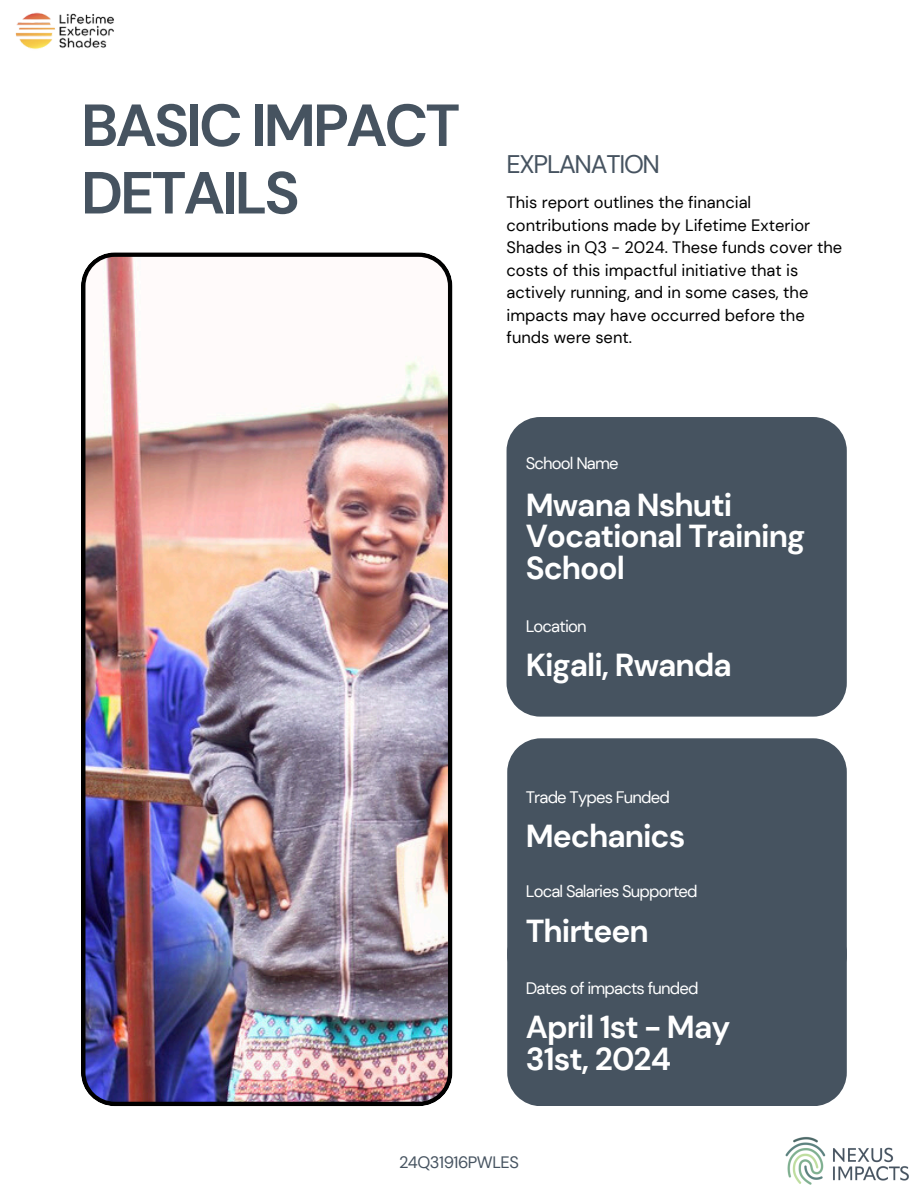
<style>
.page{position:relative;width:918px;height:1188px;background:#fff}
.page>*{position:absolute;margin:0;border:0;box-sizing:border-box;transform-origin:0 0}
.t1{font:700 59.25px/67.5px "DM Sans";letter-spacing:-.05em;color:#465360}
.t2{font:700 31.8px/31.5px "DM Sans";letter-spacing:-.03em;color:#fff}
.t3{font:25.35px "DM Sans";letter-spacing:-.05em;color:#465360}
.t4{font:16.65px "DM Sans";letter-spacing:-.05em;color:#fff}
.t5{font:16.5px/22.5px "DM Sans";color:#000}
.t6{font:16.5px "DM Sans";letter-spacing:-.03em;color:#465360}
</style>
<div class="page">
<img style="left:81px;top:252px;width:371px;height:854px">
<div style="left:507px;top:417px;width:340px;height:300px;background:#465360"></div>
<div style="left:507px;top:989px;width:340px;height:117px;background:#465360"></div>
<div style="left:507px;top:738px;width:340px;height:251px;background:#465360"></div>
<img style="left:785px;top:1136px;width:124px;height:49px">
<img style="left:15px;top:12px;width:99px;height:38px">
<h2 class="t1" style="left:81px;top:92px;width:381px">BASIC IMPACT<br>DETAILS</h2>
<p class="t3" style="left:507px;top:148px;width:155px">EXPLANATION</p>
<h2 class="t5" style="left:507px;top:191px;width:337px">This report outlines the financial contributions made by Lifetime Exterior Shades in Q3 - 2024. These funds cover the costs of this impactful initiative that is actively running, and in some cases, the impacts may have occurred before the funds were sent.</h2>
<p class="t4" style="left:526px;top:453px;width:94px">School Name</p>
<h1 class="t2" style="left:526px;top:489px;width:281px">Mwana Nshuti<br>Vocational Training<br>School</h1>
<h3 class="t4" style="left:526px;top:615px;width:63px">Location</h3>
<p class="t2" style="left:526px;top:649px;width:208px">Kigali, Rwanda</p>
<p class="t4" style="left:526px;top:786px;width:146px">Trade Types Funded</p>
<h2 class="t2" style="left:526px;top:820px;width:161px">Mechanics</h2>
<p class="t4" style="left:526px;top:881px;width:173px">Local Salaries Supported</p>
<h2 class="t2" style="left:526px;top:915px;width:125px">Thirteen</h2>
<p class="t4" style="left:526px;top:977px;width:174px">Dates of impacts funded</p>
<h2 class="t2" style="left:526px;top:1012px;width:206px">April 1st - May<br>31st, 2024</h2>
<h4 class="t6" style="left:399px;top:1152px;width:121px">24Q31916PWLES</h4>
</div>
